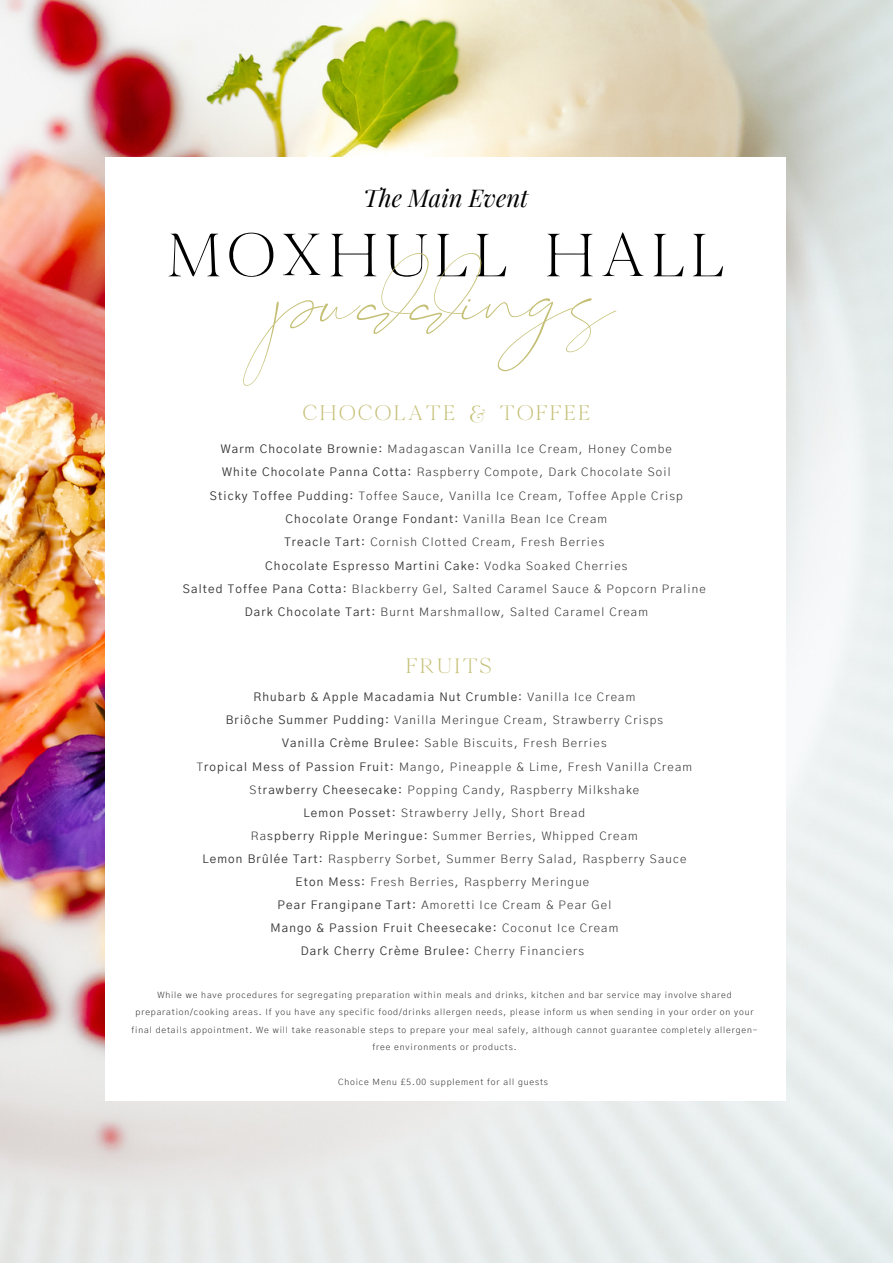
<style>
.page{position:relative;width:893px;height:1264px;background:#fff}
.page>*{position:absolute;margin:0;border:0;box-sizing:border-box;transform-origin:0 0}
.t1{font:italic 95.85px "Sanrossi Script";color:#c4bf74}
.t2{font:italic 24px "Playfair Display";color:#000}
.t3{font:21.15px "Sonata Serif";letter-spacing:.17em;color:#c4bf74}
.t4{font:300 11.7px/23.1px "Gothic A1";letter-spacing:.1em;color:#333;text-align:center}
.t5{font:300 8.7px/17.4px "Gothic A1";letter-spacing:.1em;color:#333;text-align:center}
.s1{font-weight:400}
</style>
<div class="page">
<img style="left:0;top:0;width:892px;height:1262px">
<div style="left:105px;top:157px;width:680px;height:944px;background:#fff"></div>
<svg style="left:169px;top:233px;width:50px;height:43px"></svg>
<svg style="left:229px;top:233px;width:44px;height:44px"></svg>
<svg style="left:283px;top:234px;width:38px;height:41px"></svg>
<svg style="left:331px;top:234px;width:45px;height:42px"></svg>
<svg style="left:386px;top:234px;width:41px;height:43px"></svg>
<svg style="left:437px;top:234px;width:30px;height:42px"></svg>
<svg style="left:476px;top:234px;width:30px;height:42px"></svg>
<svg style="left:547px;top:234px;width:46px;height:42px"></svg>
<svg style="left:602px;top:232px;width:42px;height:44px"></svg>
<svg style="left:653px;top:234px;width:30px;height:42px"></svg>
<svg style="left:693px;top:234px;width:30px;height:42px"></svg>
<h2 class="t2" style="left:363px;top:181px;width:167px">The Main Event</h2>
<h1 class="t1" style="left:276px;top:234px;width:341px">puddings</h1>
<h3 class="t3" style="left:303px;top:400px;width:287px">CHOCOLATE &amp; TOFFEE</h3>
<p class="t4" style="left:183px;top:438px;width:524px"><span class="s1">Warm Chocolate Brownie:</span> Madagascan Vanilla Ice Cream, Honey Combe<br><span class="s1">White Chocolate Panna Cotta:</span> Raspberry Compote, Dark Chocolate Soil<br><span class="s1">Sticky Toffee Pudding:</span> Toffee Sauce, Vanilla Ice Cream, Toffee Apple Crisp <span class="s1">Chocolate Orange Fondant:</span> Vanilla Bean Ice Cream<br><span class="s1">Treacle Tart:</span> Cornish Clotted Cream, Fresh Berries<br><span class="s1">Chocolate Espresso Martini Cake:</span> Vodka Soaked Cherries<br><span class="s1">Salted Toffee Pana Cotta:</span> Blackberry Gel, Salted Caramel Sauce &amp; Popcorn Praline <span class="s1">Dark Chocolate Tart:</span> Burnt Marshmallow, Salted Caramel Cream</p>
<h3 class="t3" style="left:406px;top:653px;width:86px">FRUITS</h3>
<p class="t4" style="left:197px;top:686px;width:497px"><span class="s1">Rhubarb &amp; Apple Macadamia Nut Crumble</span>: Vanilla Ice Cream<br><span class="s1">Briôche Summer Pudding:</span> Vanilla Meringue Cream, Strawberry Crisps<br><span class="s1">Vanilla Crème Brulee:</span> Sable Biscuits, Fresh Berries<br>T<span class="s1">ropical Mess of Passion Fruit:</span> Mango, Pineapple &amp; Lime, Fresh Vanilla Cream St<span class="s1">rawberry Cheesecake:</span> Popping Candy, Raspberry Milkshake<br><span class="s1">Lemon Posset:</span> Strawberry Jelly, Short Bread<br>Ra<span class="s1">spberry Ripple Meringue:</span> Summer Berries, Whipped Cream<br><span class="s1">Lemon Brûlée Tart:</span> Raspberry Sorbet, Summer Berry Salad, Raspberry Sauce <span class="s1">Eton Mess:</span> Fresh Berries, Raspberry Meringue<br><span class="s1">Pear Frangipane Tart:</span> Amoretti Ice Cream &amp; Pear Gel<br><span class="s1">Mango &amp; Passion Fruit Cheesecake:</span> Coconut Ice Cream<br><span class="s1">Dark Cherry Crème Brulee:</span> Cherry Financiers</p>
<p class="t5" style="left:132px;top:986px;width:627px">While we have procedures for segregating preparation within meals and drinks, kitchen and bar service may involve shared preparation/cooking areas. If you have any specific food/drinks allergen needs, please inform us when sending in your order on your final details appointment. We will take reasonable steps to prepare your meal safely, although cannot guarantee completely allergen&shy;free environments or products.</p>
<p class="t5" style="left:338px;top:1073px;width:211px">Choice Menu £5.00 supplement for all guests</p>
</div>
